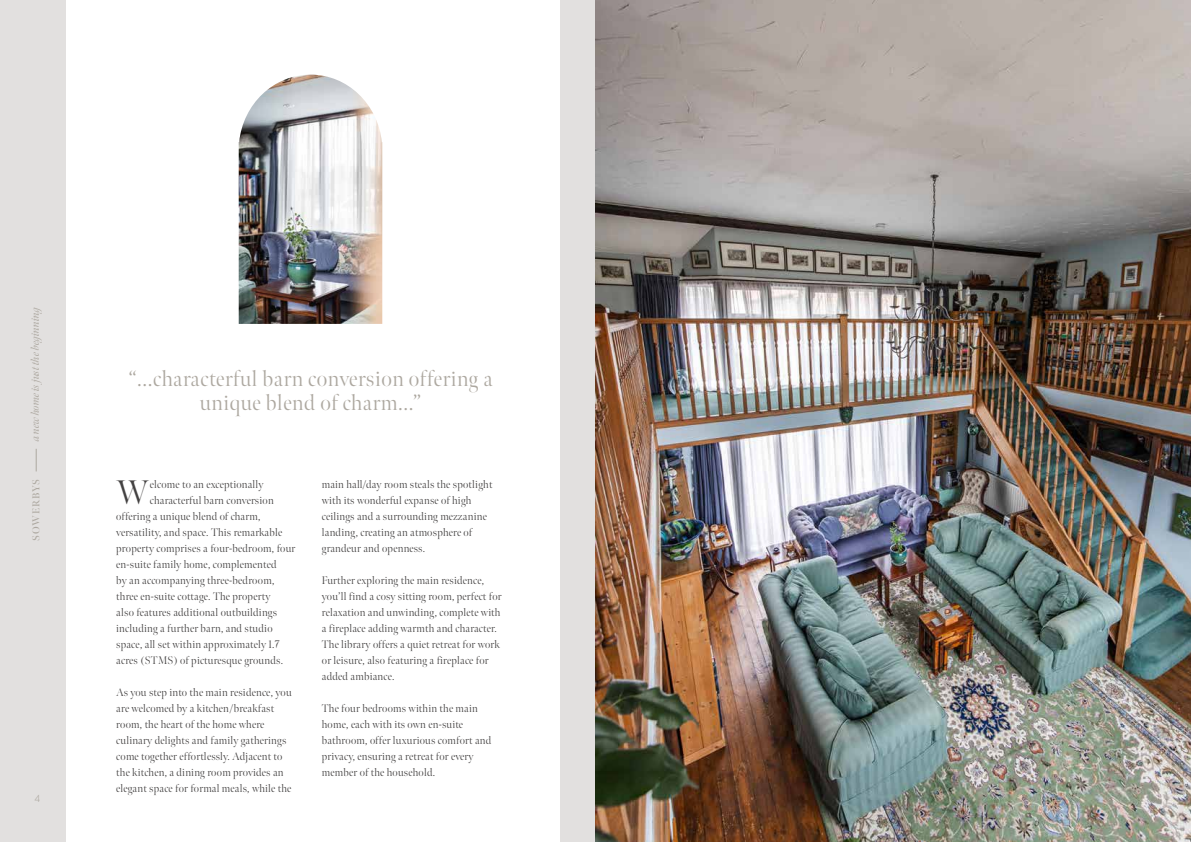
<style>
.page{position:relative;width:1191px;height:842px;background:#e2e0df}
.page>*{position:absolute;margin:0;border:0;box-sizing:border-box;transform-origin:0 0}
.t1{font:300 34px "Meno Banner";color:#434141}
.t2{font:300 22px/24px "Meno Banner";letter-spacing:.025em;color:#ada8a0;text-align:center}
.t3{font:300 11px/16px "Meno Banner";letter-spacing:.02em;color:#434141}
.t4{font:italic 11px "Meno Banner";letter-spacing:-.01em;color:#ada8a0}
.t5{font:600 10px "Meno Banner";letter-spacing:.08em;color:#ada8a0}
.t6{font:300 10px "Quasimoda";color:#ada8a0}
</style>
<div class="page">
<svg style="left:36px;top:449px;width:1px;height:22px"></svg>
<div style="left:66px;top:0;width:493px;height:842px;background:#fff"></div>
<img style="left:595px;top:0;width:596px;height:842px">
<img style="left:239px;top:75px;width:143px;height:249px">
<p class="t4" style="left:29px;top:441px;width:138px;rotate:-90deg">a new home is just the beginning</p>
<p class="t5" style="left:30px;top:541px;width:63px;rotate:-90deg">SOWERBYS</p>
<p class="t6" style="left:35px;top:791px;width:7px">4</p>
<h2 class="t2" style="left:128px;top:367px;width:366px">“...characterful barn conversion offering a unique blend of charm...”</h2>
<h1 class="t1" style="left:116px;top:472px;width:34px">W</h1>
<p class="t3" style="left:150px;top:477px;width:115px">elcome to an exceptionally</p>
<p class="t3" style="left:150px;top:493px;width:125px">characterful barn conversion</p>
<p class="t3" style="left:116px;top:509px;width:146px">offering a unique blend of charm,</p>
<p class="t3" style="left:116px;top:525px;width:167px">versatility, and space. This remarkable</p>
<p class="t3" style="left:116px;top:541px;width:180px">property comprises a four-bedroom, four</p>
<p class="t3" style="left:116px;top:557px;width:162px">en-suite family home, complemented</p>
<p class="t3" style="left:116px;top:573px;width:160px">by an accompanying three-bedroom,</p>
<p class="t3" style="left:116px;top:589px;width:156px">three en-suite cottage. The property</p>
<p class="t3" style="left:116px;top:605px;width:162px">also features additional outbuildings</p>
<p class="t3" style="left:116px;top:621px;width:158px">including a further barn, and studio</p>
<p class="t3" style="left:116px;top:637px;width:164px">space, all set within approximately 1.7</p>
<p class="t3" style="left:116px;top:653px;width:168px">acres (STMS) of picturesque grounds.</p>
<p class="t3" style="left:116px;top:685px;width:177px">As you step into the main residence, you are welcomed by a kitchen/breakfast room, the heart of the home where culinary delights and family gatherings come together effortlessly. Adjacent to the kitchen, a dining room provides an elegant space for formal meals, while the</p>
<p class="t3" style="left:322px;top:477px;width:172px">main hall/day room steals the spotlight with its wonderful expanse of high ceilings and a surrounding mezzanine landing, creating an atmosphere of grandeur and openness.</p>
<p class="t3" style="left:322px;top:573px;width:181px">Further exploring the main residence, you’ll find a cosy sitting room, perfect for relaxation and unwinding, complete with a fireplace adding warmth and character.<br>The library offers a quiet retreat for work or leisure, also featuring a fireplace for added ambiance.</p>
<p class="t3" style="left:322px;top:701px;width:171px">The four bedrooms within the main home, each with its own en-suite bathroom, offer luxurious comfort and privacy, ensuring a retreat for every member of the household.</p>
</div>
